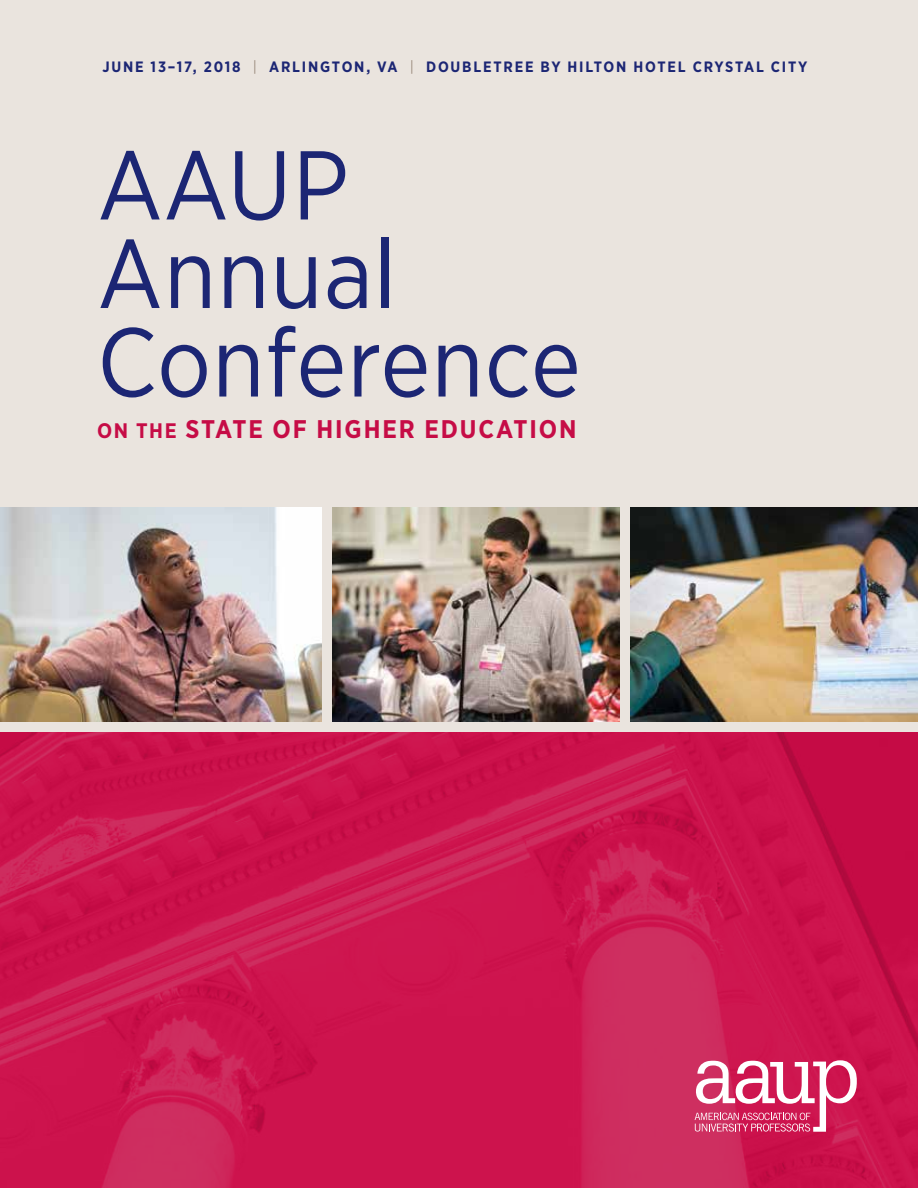
<style>
.page{position:relative;width:918px;height:1188px;background:#eae4de}
.page>*{position:absolute;margin:0;border:0;box-sizing:border-box;transform-origin:0 0}
.t1{font:97.5px/88.5px "Gotham Narrow";letter-spacing:.01em;color:#1c2674}
.t2{font:700 25.5px "Gotham Narrow";letter-spacing:.075em;color:#c60c46}
.t3{font:700 15px "Gotham Narrow";letter-spacing:.12em;color:#1c2674}
.s1{font-weight:400;color:#9a8b7d}
.s2{font-size:21px}
</style>
<div class="page">
<img style="left:0;top:732px;width:918px;height:456px">
<img style="left:631px;top:508px;width:287px;height:213px">
<svg style="left:695px;top:1060px;width:162px;height:72px;background:#dd658a"></svg>
<img style="left:0;top:508px;width:322px;height:213px">
<img style="left:333px;top:508px;width:287px;height:213px">
<p class="t3" style="left:102px;top:58px;width:707px">JUNE 13–17, 2018 <span class="s1">|</span> ARLINGTON, VA <span class="s1">|</span> DOUBLETREE BY HILTON HOTEL CRYSTAL CITY</p>
<h1 class="t1" style="left:97px;top:139px;width:485px">AAUP<br>Annual<br>Conference</h1>
<h2 class="t2" style="left:97px;top:413px;width:481px"><span class="s2">ON THE</span> STATE OF HIGHER EDUCATION</h2>
</div>
